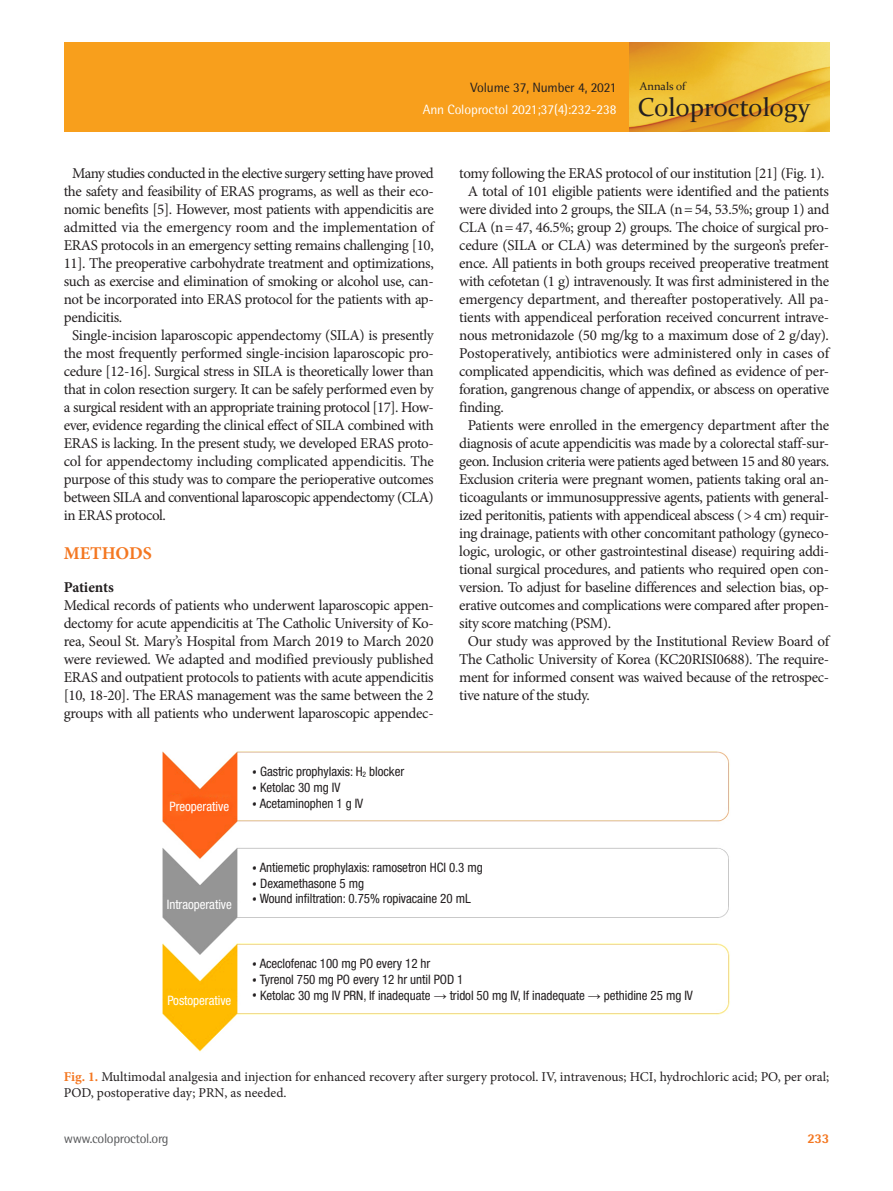
<style>
.page{position:relative;width:893px;height:1191px;background:#fff}
.page>*{position:absolute;margin:0;border:0;box-sizing:border-box;transform-origin:0 0}
.t1{font:25.95px "Constantia";color:#231f20}
.본문제목_대{font:700 18px "Minion Pro";letter-spacing:-.005em;color:#f47721}
.본문{font:15px/18px "Minion Pro";letter-spacing:-.03em;color:#231f20;text-align:justify}
.본문_앞단락0{font:15px/18px "Minion Pro";letter-spacing:-.025em;color:#231f20;text-align:justify}
.본문제목_중{font:700 15px "Minion Pro";letter-spacing:-.01em;color:#231f20}
.표그림설명{font:13.5px/16.2px "Minion Pro";color:#231f20}
.t2{font:13.5px "Rotis Semi Sans Std";letter-spacing:-.01em;color:#fff}
.t3{font:13.5px "Rotis Semi Sans Std";letter-spacing:-.01em;color:#231f20}
.t4{font:13.5px "Rotis Semi Sans Std";letter-spacing:-.025em;color:#57585a}
.t5{font:800 13.5px "Rotis Semi Sans Std";color:#f47721}
.그림_지문_8pt{font:condensed 13.05px "Helvetica Neue LT Std";letter-spacing:-.005em;color:#231f20}
.그림_지문_8pt-2{font:condensed 13.05px "Helvetica Neue LT Std";letter-spacing:-.005em;color:#fff}
.t6{font:11.25px "Constantia";color:#231f20}
.s1{font-family:"High Tower Text";font-stretch:normal}
.s2{font-size:7.5px}
.s3{font-family:"Century";font-stretch:normal}
.s4{font-weight:700;color:#f47721}
</style>
<div class="page">
<div style="left:64px;top:43px;width:565px;height:89px;background:#f89f1c"></div>
<img style="left:629px;top:43px;width:200px;height:89px">
<img style="left:163px;top:751px;width:567px;height:301px">
<p class="t3" style="left:470px;top:80px;width:148px">Volume 37, Number 4, 2021</p>
<p class="t2" style="left:423px;top:102px;width:195px">Ann Coloproctol 2021;37(4):232-238</p>
<p class="t6" style="left:640px;top:79px;width:47px">Annals of</p>
<p class="t1" style="left:638px;top:90px;width:174px">Coloproctology</p>
<p class="본문" style="left:64px;top:164px;width:371px;text-indent:9px">Many studies conducted in the elective surgery setting have proved the safety and feasibility of ERAS programs, as well as their eco&shy;nomic benefits [5]. However, most patients with appendicitis are admitted via the emergency room and the implementation of ERAS protocols in an emergency setting remains challenging [10, 11]. The preoperative carbohydrate treatment and optimizations, such as exercise and elimination of smoking or alcohol use, can&shy;not be incorporated into ERAS protocol for the patients with ap&shy;pendicitis.</p>
<p class="본문" style="left:64px;top:326px;width:372px;text-indent:9px">Single-incision laparoscopic appendectomy (SILA) is presently the most frequently performed single-incision laparoscopic pro&shy;cedure [12-16]. Surgical stress in SILA is theoretically lower than that in colon resection surgery. It can be safely performed even by a surgical resident with an appropriate training protocol [17]. How&shy;ever, evidence regarding the clinical effect of SILA combined with ERAS is lacking. In the present study, we developed ERAS proto&shy;col for appendectomy including complicated appendicitis. The purpose of this study was to compare the perioperative outcomes between SILA and conventional laparoscopic appendectomy (CLA) in ERAS protocol.</p>
<p class="본문제목_대" style="left:64px;top:540px;width:90px">METHODS</p>
<p class="본문제목_중" style="left:64px;top:577px;width:52px">Patients</p>
<p class="본문_앞단락0" style="left:64px;top:596px;width:371px">Medical records of patients who underwent laparoscopic appen&shy;dectomy for acute appendicitis at The Catholic University of Ko&shy;rea, Seoul St. Mary’s Hospital from March 2019 to March 2020 were reviewed. We adapted and modified previously published ERAS and outpatient protocols to patients with acute appendicitis [10, 18-20]. The ERAS management was the same between the 2 groups with all patients who underwent laparoscopic appendec-</p>
<p class="그림_지문_8pt-2" style="left:170px;top:799px;width:61px">Preoperative</p>
<p class="그림_지문_8pt" style="left:252px;top:764px;width:154px"><span class="s1">•</span> Gastric prophylaxis: H<span class="s2">2</span> blocker</p>
<p class="그림_지문_8pt" style="left:252px;top:780px;width:90px"><span class="s1">•</span> Ketolac 30 mg IV</p>
<p class="그림_지문_8pt" style="left:252px;top:795px;width:113px"><span class="s1">•</span> Acetaminophen 1 g IV</p>
<p class="본문_앞단락0" style="left:459px;top:164px;width:367px">tomy following the ERAS protocol of our institution [21] (Fig. 1).</p>
<p class="본문" style="left:459px;top:182px;width:371px;text-indent:9px">A total of 101 eligible patients were identified and the patients were divided into 2 groups, the SILA (n= 54, 53.5%; group 1) and CLA (n= 47, 46.5%; group 2) groups. The choice of surgical pro&shy;cedure (SILA or CLA) was determined by the surgeon’s prefer&shy;ence. All patients in both groups received preoperative treatment with cefotetan (1 g) intravenously. It was first administered in the emergency department, and thereafter postoperatively. All pa&shy;tients with appendiceal perforation received concurrent intrave&shy;nous metronidazole (50 mg/kg to a maximum dose of 2 g/day).<br>Postoperatively, antibiotics were administered only in cases of complicated appendicitis, which was defined as evidence of per&shy;foration, gangrenous change of appendix, or abscess on operative finding.</p>
<p class="본문" style="left:459px;top:416px;width:371px;text-indent:9px">Patients were enrolled in the emergency department after the diagnosis of acute appendicitis was made by a colorectal staff-sur&shy;geon. Inclusion criteria were patients aged between 15 and 80 years.<br>Exclusion criteria were pregnant women, patients taking oral an&shy;ticoagulants or immunosuppressive agents, patients with general&shy;ized peritonitis, patients with appendiceal abscess (&gt; 4 cm) requir&shy;ing drainage, patients with other concomitant pathology (gyneco&shy;logic, urologic, or other gastrointestinal disease) requiring addi&shy;tional surgical procedures, and patients who required open con&shy;version. To adjust for baseline differences and selection bias, op&shy;erative outcomes and complications were compared after propen&shy;sity score matching (PSM).</p>
<p class="본문" style="left:459px;top:632px;width:371px;text-indent:9px">Our study was approved by the Institutional Review Board of The Catholic University of Korea (KC20RISI0688). The require&shy;ment for informed consent was waived because of the retrospec&shy;tive nature of the study.</p>
<p class="그림_지문_8pt-2" style="left:167px;top:897px;width:67px">Intraoperative</p>
<p class="그림_지문_8pt-2" style="left:167px;top:992px;width:66px">Postoperative</p>
<p class="그림_지문_8pt" style="left:252px;top:860px;width:233px"><span class="s1">•</span> Antiemetic prophylaxis: ramosetron HCI 0.3 mg</p>
<p class="그림_지문_8pt" style="left:252px;top:875px;width:114px"><span class="s1">•</span> Dexamethasone 5 mg</p>
<p class="그림_지문_8pt" style="left:252px;top:891px;width:221px"><span class="s1">•</span> Wound infiltration: 0.75% ropivacaine 20 mL</p>
<p class="그림_지문_8pt" style="left:252px;top:956px;width:180px"><span class="s1">•</span> Aceclofenac 100 mg PO every 12 hr</p>
<p class="그림_지문_8pt" style="left:252px;top:971px;width:213px"><span class="s1">•</span> Tyrenol 750 mg PO every 12 hr until POD 1</p>
<p class="그림_지문_8pt" style="left:252px;top:987px;width:443px"><span class="s1">•</span> Ketolac 30 mg IV PRN, If inadequate <span class="s3">→</span> tridol 50 mg IV, If inadequate <span class="s3">→</span> pethidine 25 mg IV</p>
<p class="표그림설명" style="left:64px;top:1068px;width:767px"><span class="s4">Fig. 1.</span> Multimodal analgesia and injection for enhanced recovery after surgery protocol. IV, intravenous; HCI, hydrochloric acid; PO, per oral;<br>POD, postoperative day; PRN, as needed.</p>
<p class="t4" style="left:64px;top:1130px;width:106px">www.coloproctol.org</p>
<p class="t5" style="left:807px;top:1129px;width:23px">233</p>
</div>
